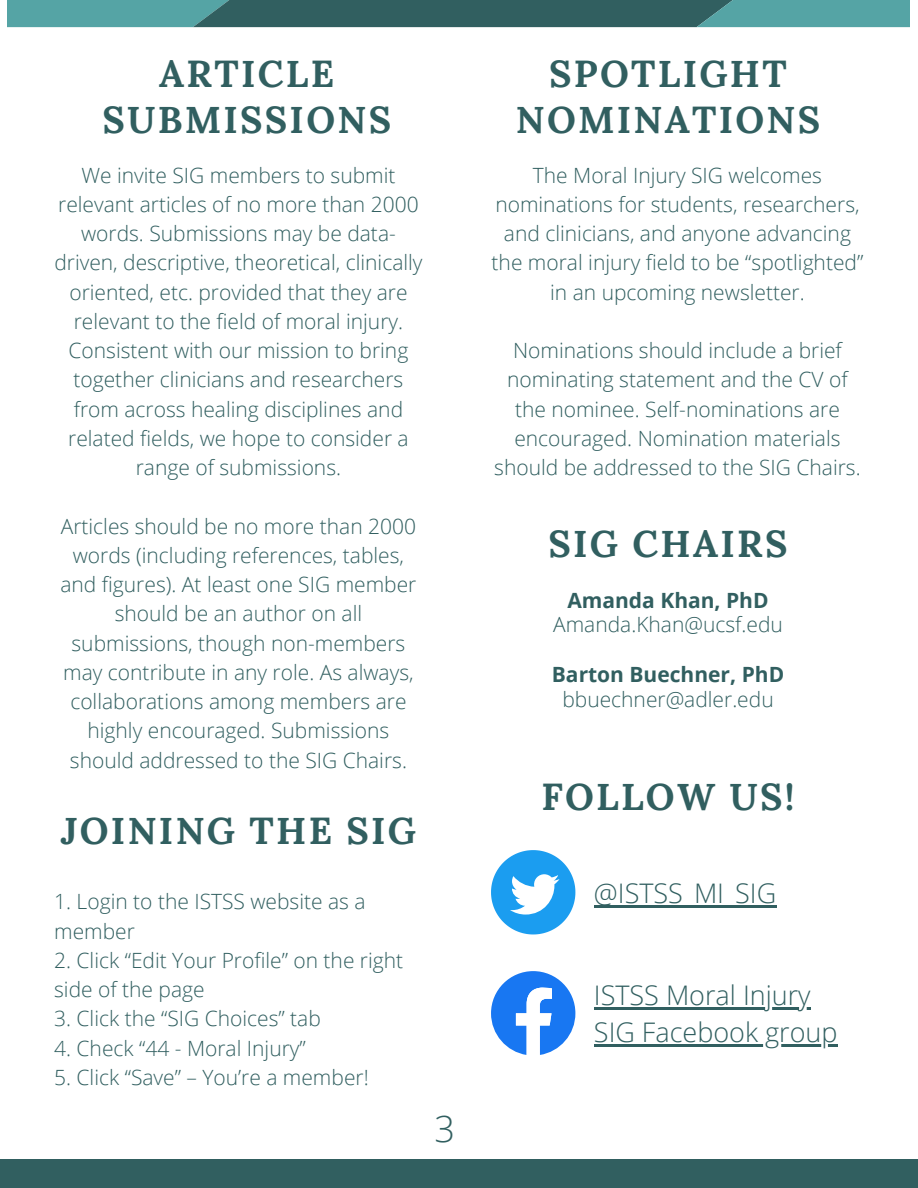
<style>
.page{position:relative;width:918px;height:1188px;background:#fff}
.page>*{position:absolute;margin:0;border:0;box-sizing:border-box;transform-origin:0 0}
.t1{font:700 37.5px/46.2px "Lora";letter-spacing:.06em;color:#315f60;text-align:center}
.t2{font:300 36px "Open Sans";color:#315f60}
.t3{font:300 27px/37.2px "Open Sans";color:#315f60}
.t4{font:300 21px/29.2px "Open Sans";color:#315f60;text-align:center}
.t5{font:700 21px "Open Sans";color:#315f60}
</style>
<div class="page">
<div style="left:0;top:1160px;width:918px;height:28px;background:#315f60"></div>
<svg style="left:8px;top:0;width:902px;height:27px;background:#417d7e"></svg>
<svg style="left:491px;top:850px;width:84px;height:84px"></svg>
<svg style="left:491px;top:971px;width:84px;height:84px"></svg>
<hr style="left:594px;top:905px;width:182px;height:2px;background:#315f60">
<hr style="left:594px;top:1007px;width:217px;height:3px;background:#315f60">
<hr style="left:594px;top:1045px;width:244px;height:2px;background:#315f60">
<h1 class="t1" style="left:102px;top:50px;width:290px">ARTICLE<br>SUBMISSIONS</h1>
<p class="t4" style="left:54px;top:160px;width:370px">We invite SIG members to submit relevant articles of no more than 2000 words. Submissions may be data&shy;driven, descriptive, theoretical, clinically oriented, etc. provided that they are relevant to the field of moral injury.<br>Consistent with our mission to bring together clinicians and researchers from across healing disciplines and related fields, we hope to consider a range of submissions.</p>
<p class="t4" style="left:60px;top:511px;width:357px">Articles should be no more than 2000 words (including references, tables, and figures). At least one SIG member should be an author on all submissions, though non-members may contribute in any role. As always, collaborations among members are highly encouraged. Submissions should addressed to the SIG Chairs.</p>
<h1 class="t1" style="left:61px;top:807px;width:357px">JOINING THE SIG</h1>
<p class="t4" style="left:54px;top:887px;width:313px;text-align:left">1. Login to the ISTSS website as a member</p>
<p class="t4" style="left:54px;top:945px;width:351px;text-align:left">2. Click “Edit Your Profile” on the right side of the page</p>
<p class="t4" style="left:54px;top:1004px;width:268px">3. Click the “SIG Choices” tab</p>
<p class="t4" style="left:54px;top:1033px;width:253px">4. Check “44 - Moral Injury”</p>
<p class="t4" style="left:54px;top:1062px;width:316px">5. Click “Save” – You’re a member!</p>
<h2 class="t2" style="left:435px;top:1103px;width:22px">3</h2>
<h1 class="t1" style="left:516px;top:50px;width:306px">SPOTLIGHT<br>NOMINATIONS</h1>
<p class="t4" style="left:492px;top:160px;width:373px">The Moral Injury SIG welcomes nominations for students, researchers, and clinicians, and anyone advancing the moral injury field to be “spotlighted” in an upcoming newsletter.</p>
<p class="t4" style="left:494px;top:335px;width:368px">Nominations should include a brief nominating statement and the CV of the nominee. Self-nominations are encouraged. Nomination materials should be addressed to the SIG Chairs.</p>
<h1 class="t1" style="left:549px;top:520px;width:241px">SIG CHAIRS</h1>
<p class="t5" style="left:567px;top:585px;width:203px">Amanda Khan, PhD</p>
<p class="t4" style="left:553px;top:610px;width:231px">Amanda.Khan@ucsf.edu</p>
<p class="t5" style="left:552px;top:659px;width:234px">Barton Buechner, PhD</p>
<p class="t4" style="left:562px;top:684px;width:213px">bbuechner@adler.edu</p>
<h1 class="t1" style="left:541px;top:773px;width:255px">FOLLOW US!</h1>
<p class="t3" style="left:594px;top:874px;width:184px">@ISTSS_MI_SIG</p>
<p class="t3" style="left:594px;top:976px;width:245px">ISTSS Moral Injury<br>SIG Facebook group</p>
</div>
